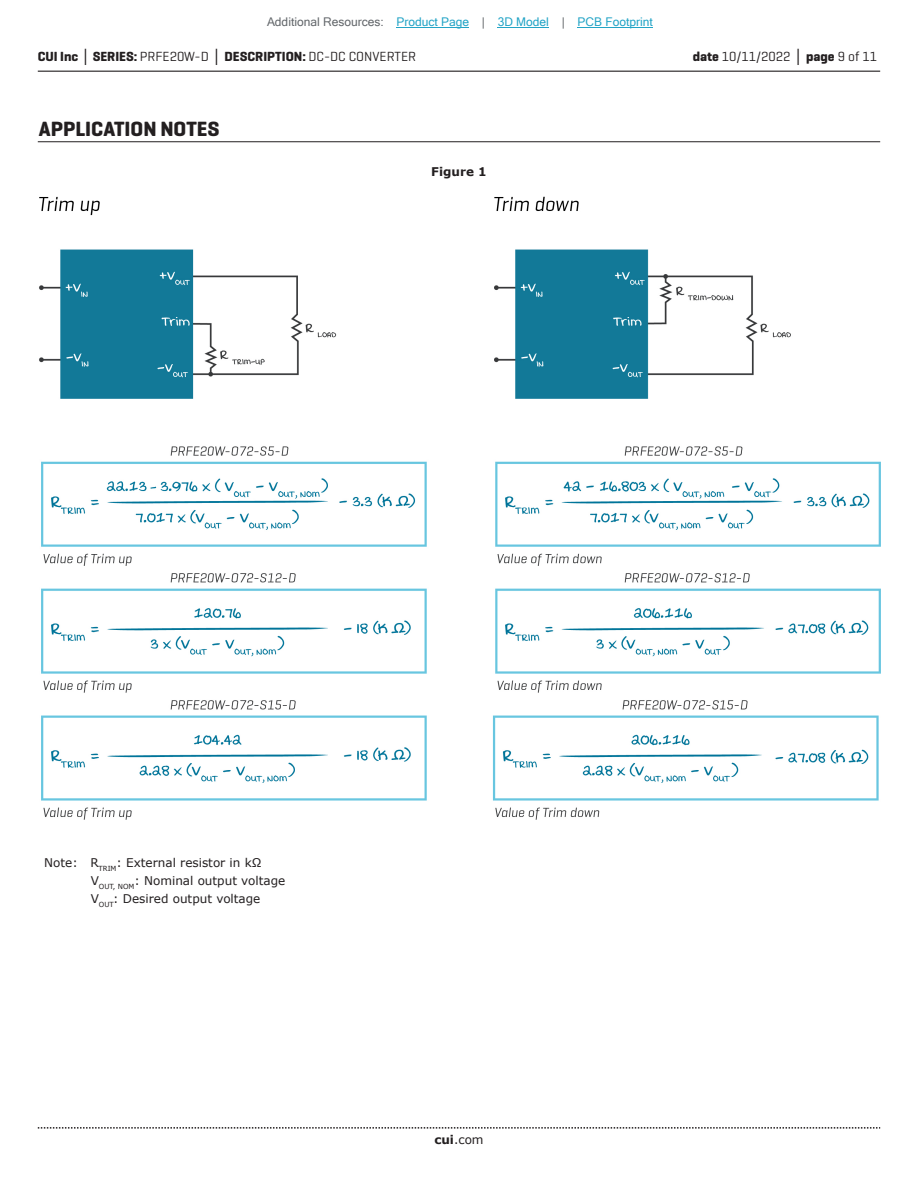
<style>
.page{position:relative;width:918px;height:1188px;background:#fff}
.page>*{position:absolute;margin:0;border:0;box-sizing:border-box;transform-origin:0 0}
.t1{font:700 21px "Geogrotesque";color:#231f20}
.t2{font:700 13.5px "Geogrotesque";color:#231f20}
.t3{font:13.5px "Geogrotesque";color:#231f20}
.t4{font:12px/18px "Verdana";color:#231f20}
.t5{font:12px "Microsoft Sans Serif";color:#23a4c6}
.t6{font:700 12px "Verdana";color:#231f20}
.s1{color:#63676b}
.s2{font-family:"Verdana"}
.s3{font-weight:400}
.s4{font-weight:700}
.s5{font-family:"Verdana";font-weight:700}
</style>
<div class="page">
<hr style="left:38px;top:71px;width:842px;height:1px;background:#231f20">
<svg style="left:38px;top:1127px;width:842px;height:2px"></svg>
<hr style="left:38px;top:141px;width:842px;height:1px;background:#231f20">
<img style="left:39px;top:196px;width:841px;height:624px">
<hr style="left:397px;top:27px;width:72px;height:1px;background:#23a4c6">
<hr style="left:498px;top:27px;width:51px;height:1px;background:#23a4c6">
<hr style="left:578px;top:27px;width:75px;height:1px;background:#23a4c6">
<p class="t5" style="left:267px;top:15px;width:387px"><span class="s1">Additional Resources:</span> Product Page <span class="s1">|</span> 3D Model <span class="s1">|</span> PCB Footprint</p>
<p class="t2" style="left:38px;top:48px;width:380px">CUI Inc <span class="s2">│</span> SERIES: <span class="s3">PRFE20W-D</span> <span class="s2">│</span> DESCRIPTION: <span class="s3">DC-DC CONVERTER</span></p>
<p class="t3" style="left:693px;top:48px;width:186px"><span class="s4">date</span> 10/11/2022 <span class="s5">│</span> <span class="s4">page</span> 9 of 11</p>
<h1 class="t1" style="left:39px;top:116px;width:182px">APPLICATION NOTES</h1>
<p class="t6" style="left:431px;top:163px;width:57px">Figure 1</p>
<p class="t4" style="left:91px;top:853px;width:196px;text-indent:-46px">Note: R<sub>TRIM</sub>: External resistor in kΩ<br>V<sub>OUT,</sub> <sub>NOM</sub>: Nominal output voltage<br>V<sub>OUT</sub>: Desired output voltage</p>
<p class="t4" style="left:434px;top:1130px;width:51px"><span class="s4">cui</span>.com</p>
</div>
